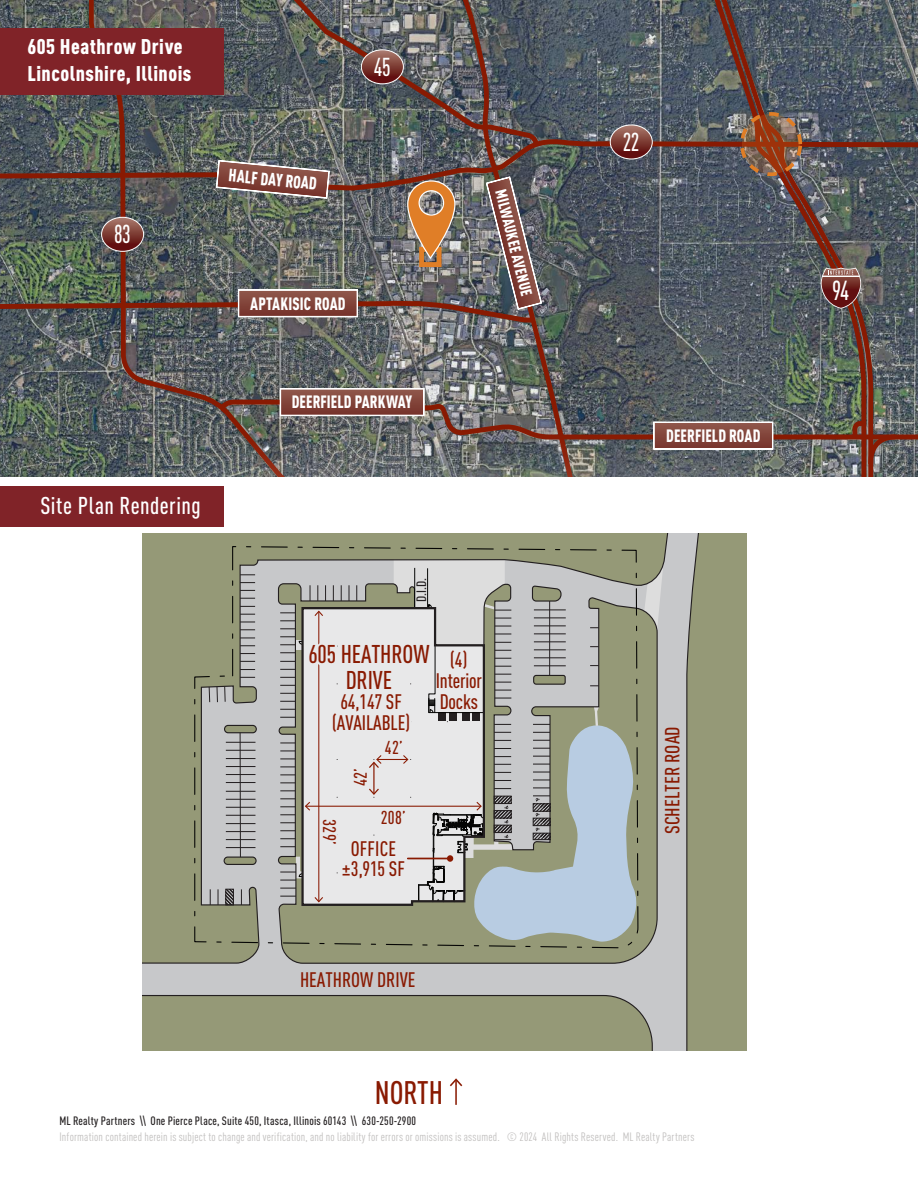
<style>
.page{position:relative;width:918px;height:1188px;background:#fff}
.page>*{position:absolute;margin:0;border:0;box-sizing:border-box;transform-origin:0 0}
.t1{font:500 32.25px "DIN Cond";color:#891a02}
.t2{font:500 27.15px "DIN Cond";color:#fff;scale:.88 1}
.t3{font:500 25.65px "DIN Cond";color:#fff;scale:.88 1}
.t4{font:500 25.35px/25.3px "DIN Cond";letter-spacing:-.005em;color:#891a02;text-align:center}
.t5{font:500 24px "DIN Cond";letter-spacing:.02em;color:#fff}
.t6{font:900 21px "DIN Cond";letter-spacing:.02em;color:#fff}
.t7{font:500 20.7px/20.7px "DIN Cond";letter-spacing:-.005em;color:#891a02;text-align:center}
.t8{font:500 20.1px "DIN Cond";color:#891a02}
.t9{font:500 18.45px "DIN Cond";color:#891a02}
.t10{font:500 17.85px "DIN Cond";color:#891a02}
.t11{font:900 17.7px "DIN Cond";letter-spacing:.01em;color:#fff;scale:.88 1}
.t12{font:900 15.75px "DIN Cond";color:#fff;scale:.92 1}
.t13{font:500 13.5px "DIN Cond";color:#231f20}
.t14{font:12px "DIN Cond";letter-spacing:.015em;color:#bfbdbc}
.t15{font:500 12px "DIN Cond";letter-spacing:.02em;color:#231f20}
</style>
<div class="page">
<img style="left:0;top:0;width:918px;height:477px">
<svg style="left:35px;top:426px;width:832px;height:625px"></svg>
<div style="left:142px;top:534px;width:604px;height:570px;background:#959977"></div>
<svg style="left:142px;top:534px;width:557px;height:517px"></svg>
<svg style="left:277px;top:942px;width:381px;height:22px"></svg>
<svg style="left:639px;top:560px;width:24px;height:382px"></svg>
<svg style="left:194px;top:545px;width:445px;height:403px"></svg>
<div style="left:142px;top:1051px;width:604px;height:80px;background:#fff"></div>
<hr style="left:455px;top:1080px;width:2px;height:25px;background:#891a02">
<svg style="left:450px;top:1078px;width:12px;height:8px"></svg>
<div style="left:0;top:486px;width:224px;height:40px;background:#802328"></div>
<div style="left:0;top:28px;width:224px;height:67px;background:#802328"></div>
<p class="t6" style="left:28px;top:34px;width:157px">605 Heathrow Drive</p>
<p class="t6" style="left:28px;top:61px;width:165px">Lincolnshire, Illinois</p>
<p class="t3" style="left:114px;top:219px;width:20px">83</p>
<p class="t11" style="left:230px;top:164px;width:102px;rotate:6deg">HALF DAY ROAD</p>
<p class="t3" style="left:374px;top:51px;width:20px">45</p>
<p class="t11" style="left:250px;top:292px;width:110px">APTAKISIC ROAD</p>
<p class="t11" style="left:292px;top:391px;width:138px">DEERFIELD PARKWAY</p>
<p class="t12" style="left:510px;top:188px;width:120px;rotate:76deg">MILWAUKEE AVENUE</p>
<p class="t5" style="left:40px;top:491px;width:162px">Site Plan Rendering</p>
<p class="t13" style="left:413px;top:602px;width:26px;rotate:-90deg">D.I.D.</p>
<p class="t4" style="left:308px;top:641px;width:123px">605 HEATHROW<br>DRIVE</p>
<p class="t7" style="left:332px;top:691px;width:80px">64,147 SF (AVAILABLE)</p>
<p class="t7" style="left:436px;top:649px;width:48px">(4)<br>Interior<br>Docks</p>
<p class="t10" style="left:350px;top:786px;width:20px;rotate:-90deg">42’</p>
<p class="t9" style="left:385px;top:737px;width:20px">42’</p>
<p class="t9" style="left:381px;top:807px;width:27px">208’</p>
<p class="t10" style="left:340px;top:819px;width:27px;rotate:90deg">329’</p>
<p class="t7" style="left:342px;top:838px;width:65px">OFFICE ±3,915 SF</p>
<p class="t7" style="left:300px;top:969px;width:117px">HEATHROW DRIVE</p>
<p class="t1" style="left:375px;top:1074px;width:70px">NORTH</p>
<p class="t3" style="left:623px;top:126px;width:20px">22</p>
<p class="t11" style="left:666px;top:425px;width:109px">DEERFIELD ROAD</p>
<p class="t8" style="left:660px;top:834px;width:109px;rotate:-90deg">SCHELTER ROAD</p>
<p class="t15" style="left:59px;top:1113px;width:358px">ML Realty Partners \\ One Pierce Place, Suite 450, Itasca, Illinois 60143 \\ 630-250-2900</p>
<p class="t14" style="left:59px;top:1130px;width:637px">Information contained herein is subject to change and verification, and no liability for errors or omissions is assumed. © 2024 All Rights Reserved. ML Realty Partners</p>
<p class="t2" style="left:832px;top:274px;width:21px">94</p>
</div>
